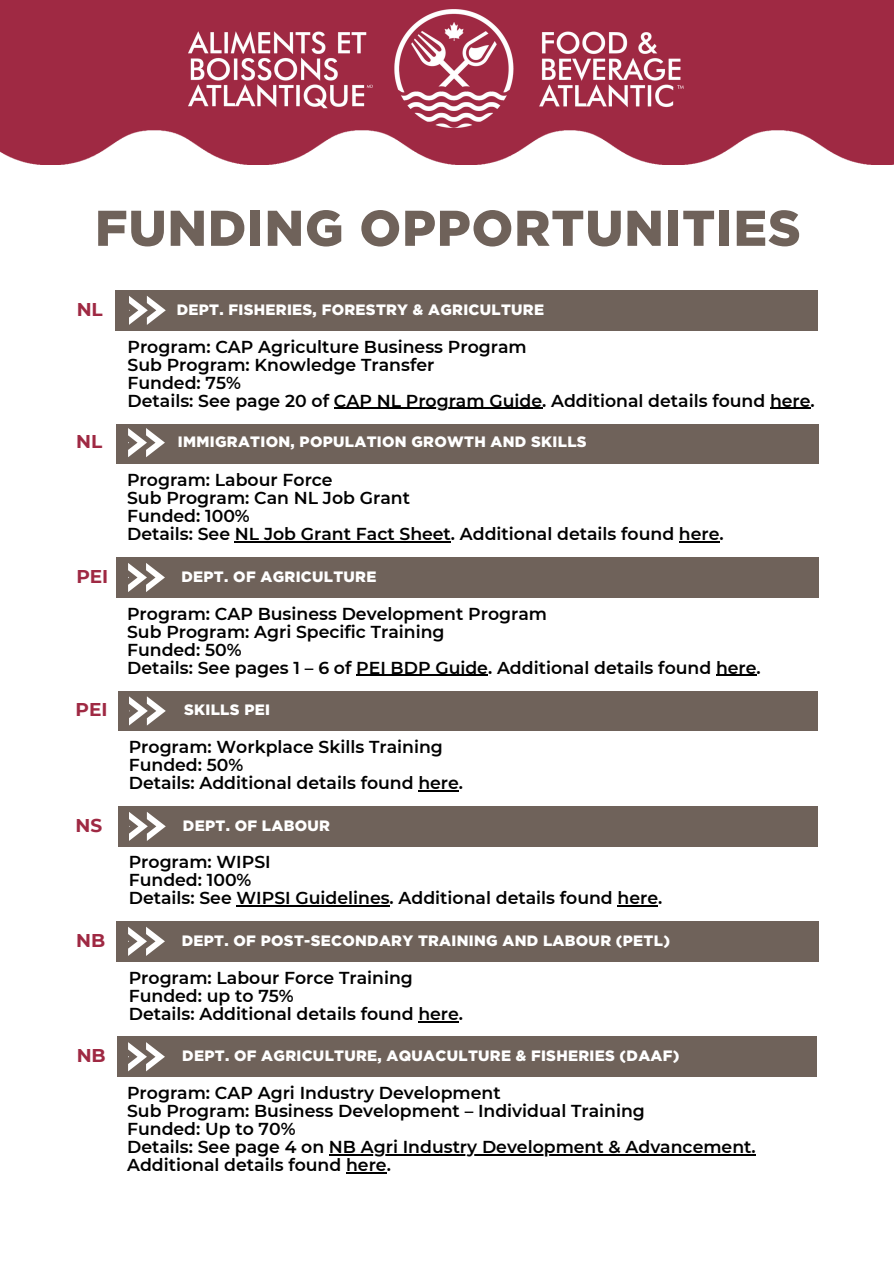
<style>
.page{position:relative;width:894px;height:1264px;background:#fff}
.page>*{position:absolute;margin:0;border:0;box-sizing:border-box;transform-origin:0 0}
.t1{font:900 50.1px "Gotham";letter-spacing:.02em;color:#6f625a}
.t2{font:700 18.45px "Montserrat";color:#9f2943}
.t3{font:600 17.25px/18px "Montserrat";color:#000}
.t4{font:900 15px "Gotham";letter-spacing:.02em;color:#fff}
</style>
<div class="page">
<div style="left:115px;top:290px;width:702px;height:40px;background:#6f625a"></div>
<div style="left:118px;top:806px;width:699px;height:40px;background:#6f625a"></div>
<div style="left:116px;top:921px;width:702px;height:40px;background:#6f625a"></div>
<div style="left:116px;top:424px;width:702px;height:40px;background:#6f625a"></div>
<div style="left:116px;top:557px;width:701px;height:40px;background:#6f625a"></div>
<div style="left:118px;top:691px;width:699px;height:39px;background:#6f625a"></div>
<div style="left:117px;top:1036px;width:699px;height:40px;background:#6f625a"></div>
<img style="left:0;top:0;width:893px;height:165px">
<img style="left:189px;top:9px;width:494px;height:119px">
<svg style="left:129px;top:296px;width:36px;height:29px"></svg>
<hr style="left:334px;top:408px;width:208px;height:1px;background:#000">
<hr style="left:769px;top:408px;width:41px;height:1px;background:#000">
<hr style="left:236px;top:905px;width:153px;height:1px;background:#000">
<hr style="left:617px;top:905px;width:41px;height:1px;background:#000">
<hr style="left:418px;top:1020px;width:41px;height:2px;background:#000">
<hr style="left:235px;top:541px;width:216px;height:1px;background:#000">
<hr style="left:678px;top:541px;width:41px;height:1px;background:#000">
<hr style="left:356px;top:674px;width:132px;height:1px;background:#000">
<hr style="left:715px;top:674px;width:41px;height:1px;background:#000">
<hr style="left:418px;top:790px;width:41px;height:1px;background:#000">
<hr style="left:329px;top:1153px;width:426px;height:2px;background:#000">
<hr style="left:346px;top:1171px;width:40px;height:2px;background:#000">
<svg style="left:129px;top:428px;width:36px;height:29px"></svg>
<svg style="left:129px;top:563px;width:36px;height:29px"></svg>
<svg style="left:129px;top:696px;width:36px;height:29px"></svg>
<svg style="left:129px;top:812px;width:36px;height:29px"></svg>
<svg style="left:129px;top:927px;width:36px;height:29px"></svg>
<svg style="left:129px;top:1042px;width:36px;height:29px"></svg>
<h1 class="t1" style="left:95px;top:199px;width:707px">FUNDING OPPORTUNITIES</h1>
<p class="t2" style="left:77px;top:298px;width:28px">NL</p>
<p class="t4" style="left:177px;top:301px;width:369px">DEPT. FISHERIES, FORESTRY &amp; AGRICULTURE</p>
<p class="t3" style="left:127px;top:337px;width:688px">Program: CAP Agriculture Business Program<br>Sub Program: Knowledge Transfer<br>Funded: 75%<br>Details: See page 20 of CAP NL Program Guide. Additional details found here.</p>
<p class="t2" style="left:76px;top:430px;width:28px">NL</p>
<p class="t4" style="left:178px;top:433px;width:410px">IMMIGRATION, POPULATION GROWTH AND SKILLS</p>
<p class="t3" style="left:127px;top:471px;width:598px">Program: Labour Force<br>Sub Program: Can NL Job Grant<br>Funded: 100%<br>Details: See NL Job Grant Fact Sheet. Additional details found here.</p>
<p class="t2" style="left:76px;top:565px;width:33px">PEI</p>
<p class="t4" style="left:181px;top:568px;width:196px">DEPT. OF AGRICULTURE</p>
<p class="t3" style="left:127px;top:604px;width:635px">Program: CAP Business Development Program<br>Sub Program: Agri Specific Training<br>Funded: 50%<br>Details: See pages 1 – 6 of PEI BDP Guide. Additional details found here.</p>
<p class="t2" style="left:76px;top:698px;width:33px">PEI</p>
<p class="t4" style="left:184px;top:701px;width:87px">SKILLS PEI</p>
<p class="t3" style="left:129px;top:737px;width:336px">Program: Workplace Skills Training<br>Funded: 50%<br>Details: Additional details found here.</p>
<p class="t2" style="left:76px;top:814px;width:28px">NS</p>
<p class="t4" style="left:183px;top:816px;width:149px">DEPT. OF LABOUR</p>
<p class="t3" style="left:129px;top:853px;width:535px">Program: WIPSI<br>Funded: 100%<br>Details: See WIPSI Guidelines. Additional details found here.</p>
<p class="t2" style="left:76px;top:929px;width:31px">NB</p>
<p class="t4" style="left:182px;top:931px;width:489px">DEPT. OF POST-SECONDARY TRAINING AND LABOUR (PETL)</p>
<p class="t3" style="left:129px;top:968px;width:336px">Program: Labour Force Training<br>Funded: up to 75%<br>Details: Additional details found here.</p>
<p class="t2" style="left:77px;top:1044px;width:31px">NB</p>
<p class="t4" style="left:182px;top:1047px;width:498px">DEPT. OF AGRICULTURE, AQUACULTURE &amp; FISHERIES (DAAF)</p>
<p class="t3" style="left:127px;top:1083px;width:630px">Program: CAP Agri Industry Development<br>Sub Program: Business Development – Individual Training<br>Funded: Up to 70%<br>Details: See page 4 on NB Agri Industry Development &amp; Advancement.<br>Additional details found here.</p>
</div>
